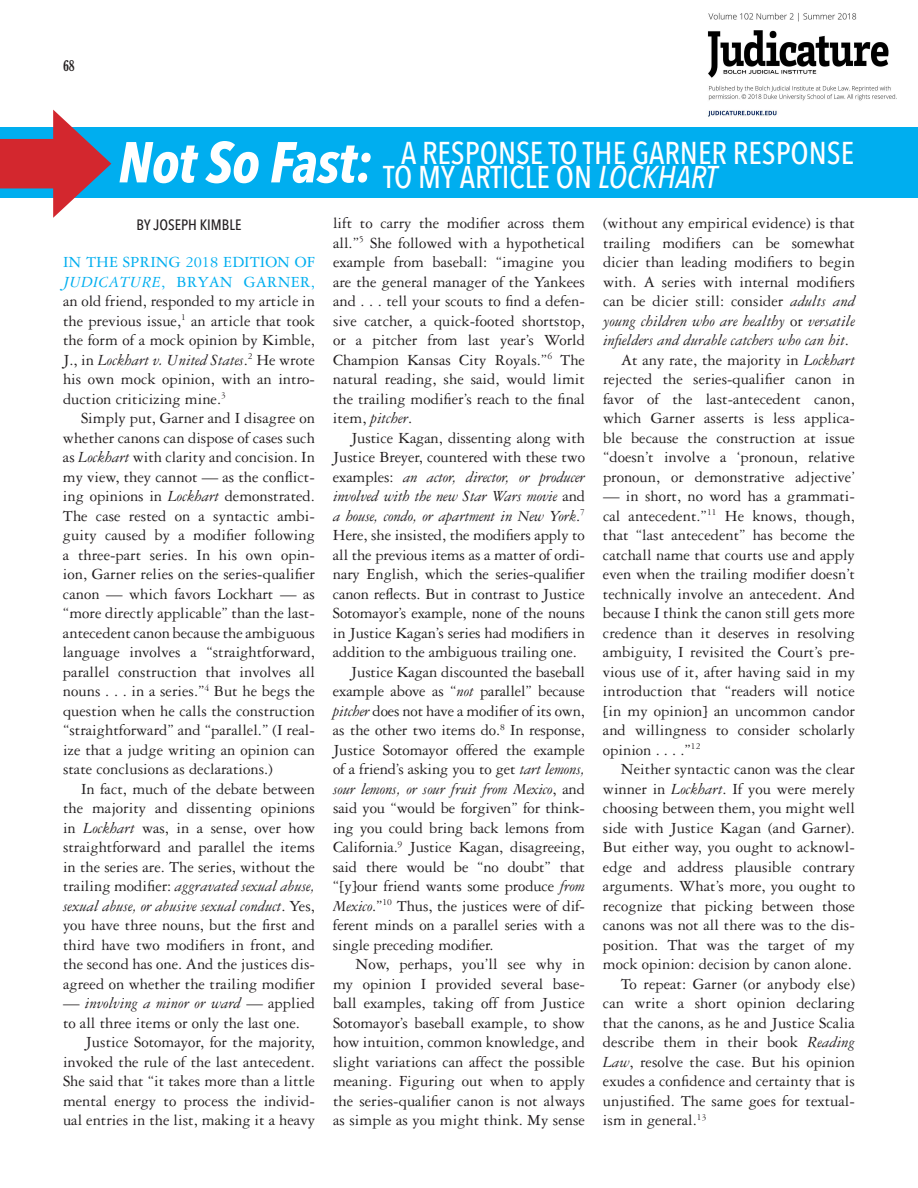
<style>
.page{position:relative;width:918px;height:1188px;background:#fff}
.page>*{position:absolute;margin:0;border:0;box-sizing:border-box;transform-origin:0 0}
.Subhead-section-caps{font:italic 700 57px "Avenir Next Condensed";letter-spacing:-.01em;color:#fff}
.Subhead-section-caps-2{font:500 31.5px "Avenir Next Condensed";color:#fff}
.Body_Copy{font:16.5px/19.5px "Garamond 3 LT Std";color:#231f20;text-align:justify}
.Body_Copy_-_no_inden{font:16.5px/19.6px "Garamond 3 LT Std";color:#231f20;text-align:justify}
.Body_Copy_-_no_inden-2{font:500 15px "Avenir Next Condensed";color:#231f20}
.t1{font:700 expanded 15px "Gloucester MT Pro";color:#231f20}
.s1{font-style:italic}
.s2{color:#00aeef}
.s3{font-style:italic;color:#00aeef}
</style>
<div class="page">
<div style="left:0;top:128px;width:918px;height:70px;background:#00aeef"></div>
<div style="left:0;top:139px;width:70px;height:49px;background:#d3272e"></div>
<svg style="left:53px;top:110px;width:58px;height:108px"></svg>
<img style="left:707px;top:12px;width:190px;height:105px">
<p class="t1" style="left:63px;top:56px;width:13px">68</p>
<p class="Subhead-section-caps" style="left:118px;top:127px;width:256px">Not So Fast:</p>
<p class="Subhead-section-caps-2" style="left:401px;top:133px;width:454px">A RESPONSE TO THE GARNER RESPONSE</p>
<p class="Subhead-section-caps-2" style="left:383px;top:157px;width:335px">TO MY ARTICLE ON <span class="s1">LOCKHART</span></p>
<p class="Body_Copy_-_no_inden-2" style="left:137px;top:215px;width:106px">BY JOSEPH KIMBLE</p>
<p class="Body_Copy_-_no_inden" style="left:63px;top:252px;width:254px"><span class="s2">IN THE SPRING 2018 EDITION OF </span><span class="s3">JUDICATURE</span><span class="s2">, BRYAN GARNER, </span>an old friend, responded to my article in the previous issue,<sup>1</sup> an article that took the form of a mock opinion by Kimble, J., in <span class="s1">Lockhart v. United States</span>.<sup>2</sup> He wrote his own mock opinion, with an intro&shy;duction criticizing mine.<sup>3</sup></p>
<p class="Body_Copy" style="left:63px;top:409px;width:254px;text-indent:18px">Simply put, Garner and I disagree on whether canons can dispose of cases such as <span class="s1">Lockhart</span> with clarity and concision. In my view, they cannot — as the conflict&shy;ing opinions in <span class="s1">Lockhart</span> demonstrated.<br>The case rested on a syntactic ambi&shy;guity caused by a modifier following a three-part series. In his own opin&shy;ion, Garner relies on the series-qualifier canon — which favors Lockhart — as “more directly applicable” than the last&shy;antecedent canon because the ambiguous language involves a “straightforward, parallel construction that involves all nouns . . . in a series.”<sup>4</sup> But he begs the question when he calls the construction “straightforward” and “parallel.” (I real&shy;ize that a judge writing an opinion can state conclusions as declarations.)</p>
<p class="Body_Copy" style="left:63px;top:779px;width:254px;text-indent:18px">In fact, much of the debate between the majority and dissenting opinions in <span class="s1">Lockhart</span> was, in a sense, over how straightforward and parallel the items in the series are. The series, without the trailing modifier: <span class="s1">aggravated sexual abuse, sexual abuse, or abusive sexual conduct</span>. Yes, you have three nouns, but the first and third have two modifiers in front, and the second has one. And the justices dis&shy;agreed on whether the trailing modifier</p>
<p class="Body_Copy" style="left:63px;top:994px;width:254px">— <span class="s1">involving a minor or ward</span> — applied to all three items or only the last one.</p>
<p class="Body_Copy" style="left:63px;top:1033px;width:254px;text-indent:23px">Justice Sotomayor, for the majority, invoked the rule of the last antecedent.<br>She said that “it takes more than a little mental energy to process the individ&shy;ual entries in the list, making it a heavy</p>
<p class="Body_Copy" style="left:333px;top:214px;width:254px">lift to carry the modifier across them all.”<sup>5</sup> She followed with a hypothetical example from baseball: “imagine you are the general manager of the Yankees and . . . tell your scouts to find a defen&shy;sive catcher, a quick-footed shortstop, or a pitcher from last year’s World Champion Kansas City Royals.”<sup>6</sup> The natural reading, she said, would limit the trailing modifier’s reach to the final item, <span class="s1">pitcher</span>.</p>
<p class="Body_Copy" style="left:333px;top:428px;width:254px;text-indent:18px">Justice Kagan, dissenting along with Justice Breyer, countered with these two examples: <span class="s1">an actor, director, or producer involved with the new Star Wars movie</span> and <span class="s1">a house, condo, or apartment in New York</span>.<sup>7<br></sup>Here, she insisted, the modifiers apply to all the previous items as a matter of ordi&shy;nary English, which the series-qualifier canon reflects. But in contrast to Justice Sotomayor’s example, none of the nouns in Justice Kagan’s series had modifiers in addition to the ambiguous trailing one.</p>
<p class="Body_Copy" style="left:333px;top:662px;width:254px;text-indent:18px">Justice Kagan discounted the baseball example above as “<span class="s1">not</span> parallel” because <span class="s1">pitcher</span> does not have a modifier of its own, as the other two items do.<sup>8</sup> In response, Justice Sotomayor offered the example of a friend’s asking you to get <span class="s1">tart lemons, sour lemons, or sour fruit from Mexico</span>, and said you “would be forgiven” for think&shy;ing you could bring back lemons from California.<sup>9</sup> Justice Kagan, disagreeing, said there would be “no doubt” that “[y]our friend wants some produce <span class="s1">from Mexico</span>.”<sup>10</sup> Thus, the justices were of dif&shy;ferent minds on a parallel series with a single preceding modifier.</p>
<p class="Body_Copy" style="left:333px;top:955px;width:254px;text-indent:23px">Now, perhaps, you’ll see why in my opinion I provided several base&shy;ball examples, taking off from Justice Sotomayor’s baseball example, to show how intuition, common knowledge, and slight variations can affect the possible meaning. Figuring out when to apply the series-qualifier canon is not always as simple as you might think. My sense</p>
<p class="Body_Copy" style="left:603px;top:214px;width:254px">(without any empirical evidence) is that trailing modifiers can be somewhat dicier than leading modifiers to begin with. A series with internal modifiers can be dicier still: consider <span class="s1">adults and young children who are healthy</span> or <span class="s1">versatile infielders and durable catchers who can hit</span>.</p>
<p class="Body_Copy" style="left:603px;top:350px;width:254px;text-indent:18px">At any rate, the majority in <span class="s1">Lockhart </span>rejected the series-qualifier canon in favor of the last-antecedent canon, which Garner asserts is less applica&shy;ble because the construction at issue “doesn’t involve a ‘pronoun, relative pronoun, or demonstrative adjective’</p>
<p class="Body_Copy" style="left:603px;top:487px;width:254px">— in short, no word has a grammati&shy;cal antecedent.”<sup>11</sup> He knows, though, that “last antecedent” has become the catchall name that courts use and apply even when the trailing modifier doesn’t technically involve an antecedent. And because I think the canon still gets more credence than it deserves in resolving ambiguity, I revisited the Court’s pre&shy;vious use of it, after having said in my introduction that “readers will notice [in my opinion] an uncommon candor and willingness to consider scholarly opinion . . . .”<sup>12</sup></p>
<p class="Body_Copy" style="left:603px;top:760px;width:254px;text-indent:18px">Neither syntactic canon was the clear winner in <span class="s1">Lockhart</span>. If you were merely choosing between them, you might well side with Justice Kagan (and Garner).<br>But either way, you ought to acknowl&shy;edge and address plausible contrary arguments. What’s more, you ought to recognize that picking between those canons was not all there was to the dis&shy;position. That was the target of my mock opinion: decision by canon alone.</p>
<p class="Body_Copy" style="left:603px;top:974px;width:254px;text-indent:18px">To repeat: Garner (or anybody else) can write a short opinion declaring that the canons, as he and Justice Scalia describe them in their book <span class="s1">Reading Law</span>, resolve the case. But his opinion exudes a confidence and certainty that is unjustified. The same goes for textual&shy;ism in general.<sup>13</sup></p>
</div>
